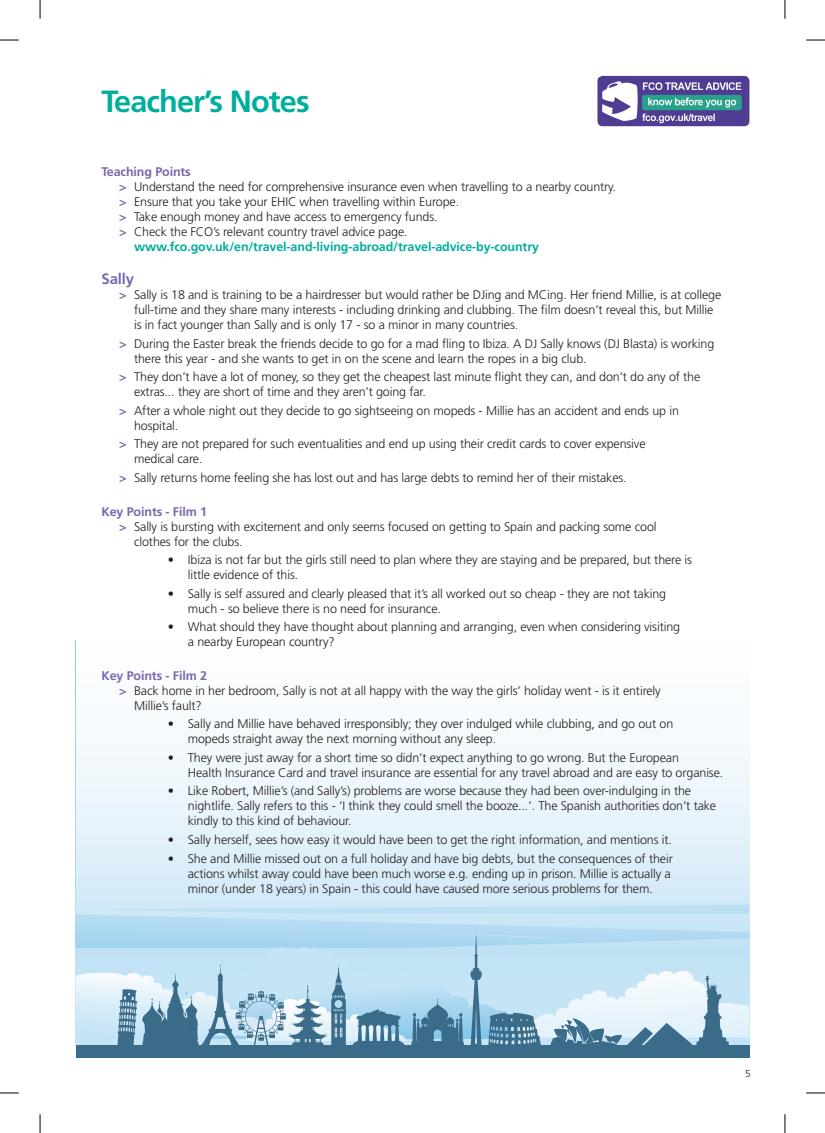
<style>
.page{position:relative;width:825px;height:1133px;background:#fff}
.page>*{position:absolute;margin:0;border:0;box-sizing:border-box;transform-origin:0 0}
.t1{font:700 30.62px "Frutiger";letter-spacing:-.03em;color:#00ae9e}
.t2{font:700 15px "Frutiger";letter-spacing:-.01em;color:#7a67ae}
.t3{font:300 12.5px/15px "Frutiger";letter-spacing:-.01em;color:#231f20}
.t4{font:700 12.5px "Frutiger";letter-spacing:-.01em;color:#00ae9e}
.t5{font:700 12.5px "Frutiger";letter-spacing:-.01em;color:#7a67ae}
.t6{font:300 10px "Frutiger";color:#231f20}
.s1{font-weight:700;color:#7a67ae}
</style>
<div class="page">
<div style="left:75px;top:1044px;width:674px;height:13px;background:#3a6b89"></div>
<svg style="left:75px;top:948px;width:674px;height:106px"></svg>
<svg style="left:75px;top:640px;width:674px;height:308px"></svg>
<img style="left:597px;top:76px;width:152px;height:50px">
<svg style="left:0;top:39px;width:19px;height:2px"></svg>
<svg style="left:806px;top:39px;width:18px;height:2px"></svg>
<svg style="left:0;top:1092px;width:19px;height:1px"></svg>
<svg style="left:806px;top:1092px;width:18px;height:1px"></svg>
<svg style="left:39px;top:0;width:2px;height:19px"></svg>
<svg style="left:39px;top:1114px;width:2px;height:18px"></svg>
<svg style="left:784px;top:0;width:1px;height:19px"></svg>
<svg style="left:784px;top:1114px;width:1px;height:18px"></svg>
<h1 class="t1" style="left:101px;top:83px;width:209px">Teacher’s Notes</h1>
<p class="t5" style="left:101px;top:164px;width:91px">Teaching Points</p>
<p class="t3" style="left:119px;top:179px;width:498px"><span class="s1">&gt;</span> Understand the need for comprehensive insurance even when travelling to a nearby country.</p>
<p class="t3" style="left:119px;top:194px;width:341px"><span class="s1">&gt;</span> Ensure that you take your EHIC when travelling within Europe.</p>
<p class="t3" style="left:119px;top:209px;width:320px"><span class="s1">&gt;</span> Take enough money and have access to emergency funds.</p>
<p class="t3" style="left:119px;top:224px;width:290px"><span class="s1">&gt;</span> Check the FCO’s relevant country travel advice page.</p>
<p class="t4" style="left:134px;top:239px;width:406px">www.fco.gov.uk/en/travel-and-living-abroad/travel-advice-by-country</p>
<p class="t2" style="left:101px;top:270px;width:34px">Sally</p>
<p class="t3" style="left:134px;top:287px;width:588px;text-indent:-15px"><span class="s1">&gt;</span> Sally is 18 and is training to be a hairdresser but would rather be DJing and MCing. Her friend Millie, is at college full-time and they share many interests - including drinking and clubbing. The film doesn’t reveal this, but Millie is in fact younger than Sally and is only 17 - so a minor in many countries.</p>
<p class="t3" style="left:134px;top:336px;width:581px;text-indent:-15px"><span class="s1">&gt;</span> During the Easter break the friends decide to go for a mad fling to Ibiza. A DJ Sally knows (DJ Blasta) is working there this year - and she wants to get in on the scene and learn the ropes in a big club.</p>
<p class="t3" style="left:134px;top:370px;width:567px;text-indent:-15px"><span class="s1">&gt;</span> They don’t have a lot of money, so they get the cheapest last minute flight they can, and don’t do any of the extras... they are short of time and they aren’t going far.</p>
<p class="t3" style="left:134px;top:403px;width:546px;text-indent:-15px"><span class="s1">&gt;</span> After a whole night out they decide to go sightseeing on mopeds - Millie has an accident and ends up in hospital.</p>
<p class="t3" style="left:134px;top:437px;width:513px;text-indent:-15px"><span class="s1">&gt;</span> They are not prepared for such eventualities and end up using their credit cards to cover expensive medical care.</p>
<p class="t3" style="left:119px;top:470px;width:509px"><span class="s1">&gt;</span> Sally returns home feeling she has lost out and has large debts to remind her of their mistakes.</p>
<p class="t5" style="left:101px;top:504px;width:107px">Key Points - Film 1</p>
<p class="t3" style="left:119px;top:519px;width:539px"><span class="s1">&gt;</span> Sally is bursting with excitement and only seems focused on getting to Spain and packing some cool</p>
<p class="t3" style="left:134px;top:534px;width:110px">clothes for the clubs.</p>
<p class="t3" style="left:188px;top:552px;width:505px;text-indent:-20px">• Ibiza is not far but the girls still need to plan where they are staying and be prepared, but there is little evidence of this.</p>
<p class="t3" style="left:188px;top:586px;width:479px;text-indent:-20px">• Sally is self assured and clearly pleased that it’s all worked out so cheap - they are not taking much - so believe there is no need for insurance.</p>
<p class="t3" style="left:188px;top:619px;width:493px;text-indent:-20px">• What should they have thought about planning and arranging, even when considering visiting a nearby European country?</p>
<p class="t5" style="left:101px;top:668px;width:107px">Key Points - Film 2</p>
<p class="t3" style="left:119px;top:683px;width:543px"><span class="s1">&gt;</span> Back home in her bedroom, Sally is not at all happy with the way the girls’ holiday went - is it entirely</p>
<p class="t3" style="left:134px;top:698px;width:69px">Millie’s fault?</p>
<p class="t3" style="left:188px;top:716px;width:486px;text-indent:-20px">• Sally and Millie have behaved irresponsibly; they over indulged while clubbing, and go out on mopeds straight away the next morning without any sleep.</p>
<p class="t3" style="left:188px;top:750px;width:536px;text-indent:-20px">• They were just away for a short time so didn’t expect anything to go wrong. But the European<br>Health Insurance Card and travel insurance are essential for any travel abroad and are easy to organise.</p>
<p class="t3" style="left:188px;top:783px;width:529px;text-indent:-20px">• Like Robert, Millie’s (and Sally’s) problems are worse because they had been over-indulging in the nightlife. Sally refers to this - ‘I think they could smell the booze...’. The Spanish authorities don’t take kindly to this kind of behaviour.</p>
<p class="t3" style="left:168px;top:832px;width:505px">• Sally herself, sees how easy it would have been to get the right information, and mentions it.</p>
<p class="t3" style="left:188px;top:850px;width:486px;text-indent:-20px">• She and Millie missed out on a full holiday and have big debts, but the consequences of their actions whilst away could have been much worse e.g. ending up in prison. Millie is actually a minor (under 18 years) in Spain - this could have caused more serious problems for them.</p>
<p class="t6" style="left:744px;top:1067px;width:7px">5</p>
</div>
